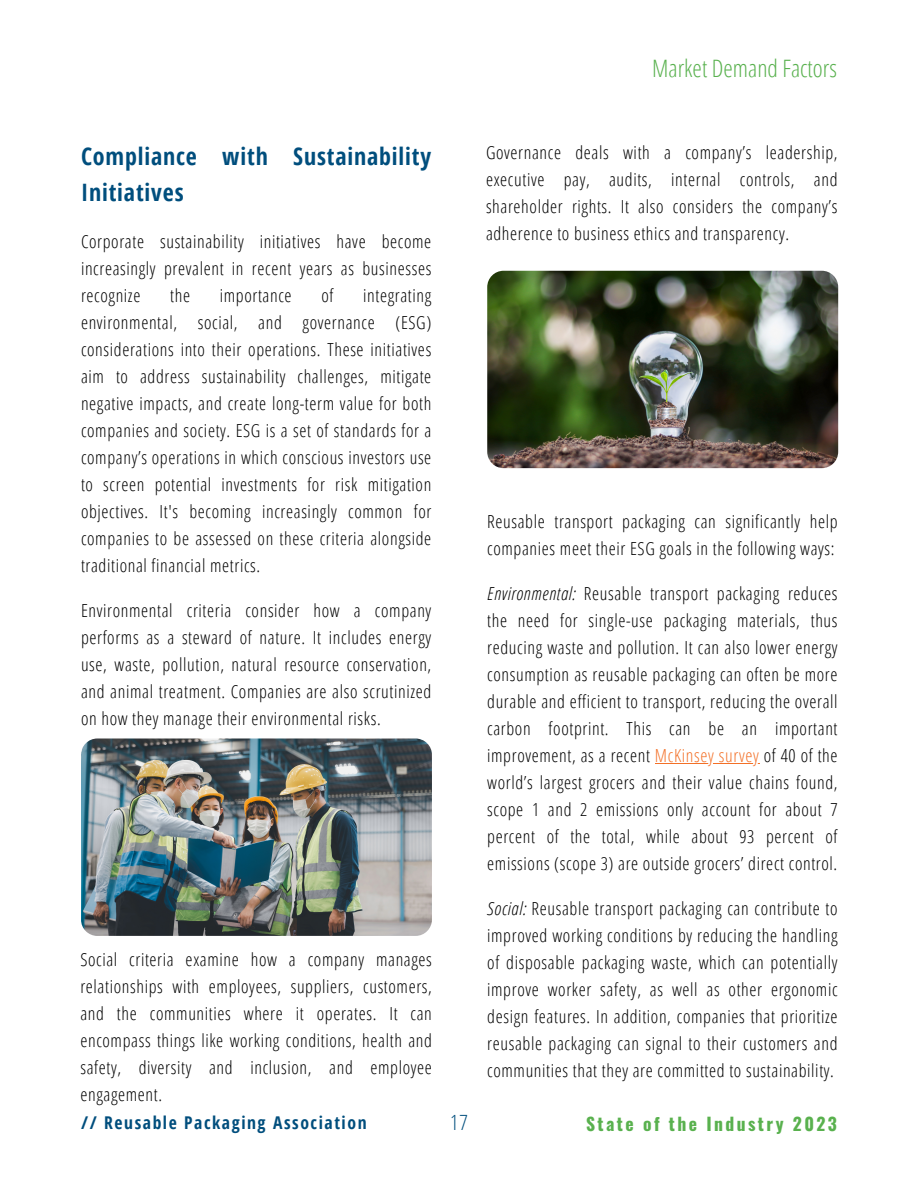
<style>
.page{position:relative;width:918px;height:1188px;background:#fff}
.page>*{position:absolute;margin:0;border:0;box-sizing:border-box;transform-origin:0 0}
.t1{font:700 24px/36px "Open Sans Condensed";letter-spacing:.035em;color:#004e7d}
.t2{font:300 24px "Open Sans Condensed";color:#59b14e}
.t3{font:300 21px "Open Sans Condensed";color:#004e7d}
.t4{font:300 18px/27px "Open Sans Condensed";letter-spacing:.035em;color:#000;text-align:justify}
.t5{font:700 17.55px "Open Sans Condensed";letter-spacing:.09em;color:#004e7d}
.t6{font:700 17.55px "Oswald";letter-spacing:.135em;color:#59b14e}
.s1{font-style:italic}
.s2{color:#f37027}
</style>
<div class="page">
<img style="left:81px;top:739px;width:351px;height:197px;border-radius:16px">
<img style="left:487px;top:271px;width:351px;height:197px;border-radius:16px">
<hr style="left:655px;top:763px;width:104px;height:1px;background:#f37027">
<p class="t1" style="left:81px;top:137px;width:352px">Compliance with Sustainability<br>Initiatives</p>
<p class="t4" style="left:81px;top:227px;width:352px">Corporate sustainability initiatives have become increasingly prevalent in recent years as businesses recognize</p>
<p class="t4" style="left:170px;top:281px;width:21px">the</p>
<p class="t4" style="left:220px;top:281px;width:73px">importance</p>
<p class="t4" style="left:321px;top:281px;width:14px">of</p>
<p class="t4" style="left:81px;top:281px;width:352px;text-indent:282px">integrating environmental, social, and governance (ESG) considerations into their operations. These initiatives aim to address sustainability challenges, mitigate negative impacts, and create long-term value for both companies and society. ESG is a set of standards for a company’s operations in which conscious investors use to screen potential investments for risk mitigation objectives. It's becoming increasingly common for companies to be assessed on these criteria alongside traditional financial metrics.</p>
<p class="t4" style="left:81px;top:596px;width:352px">Environmental criteria consider how a company performs as a steward of nature. It includes energy use, waste, pollution, natural resource conservation, and animal treatment. Companies are also scrutinized on how they manage their environmental risks.</p>
<p class="t4" style="left:80px;top:945px;width:353px">Social criteria examine how a company manages relationships with employees, suppliers, customers, and the communities where it operates. It can encompass things like working conditions, health and safety, diversity and inclusion, and employee engagement.</p>
<p class="t2" style="left:652px;top:51px;width:186px">Market Demand Factors</p>
<p class="t4" style="left:486px;top:138px;width:353px">Governance deals with a company’s leadership, executive pay, audits, internal controls, and shareholder rights. It also considers the company’s adherence to business ethics and transparency.</p>
<p class="t4" style="left:487px;top:508px;width:352px">Reusable transport packaging can significantly help companies meet their ESG goals in the following ways:</p>
<p class="t4" style="left:487px;top:580px;width:352px"><span class="s1">Environmental:</span> Reusable transport packaging reduces the need for single-use packaging materials, thus reducing waste and pollution. It can also lower energy consumption as reusable packaging can often be more durable and efficient to transport, reducing the overall carbon footprint. This can be an important improvement, as a recent <span class="s2">McKinsey survey</span> of 40 of the world’s largest grocers and their value chains found, scope 1 and 2 emissions only account for about 7 percent of the total, while about 93 percent of emissions (scope 3) are outside grocers’ direct control.</p>
<p class="t4" style="left:487px;top:895px;width:352px"><span class="s1">Social:</span> Reusable transport packaging can contribute to improved working conditions by reducing the handling of disposable packaging waste, which can potentially improve worker safety, as well as other ergonomic design features. In addition, companies that prioritize reusable packaging can signal to their customers and communities that they are committed to sustainability.</p>
<p class="t3" style="left:450px;top:1107px;width:19px">17</p>
<p class="t5" style="left:81px;top:1111px;width:287px">// Reusable Packaging Association</p>
<p class="t6" style="left:586px;top:1110px;width:252px">State of the Industry 2023</p>
</div>
